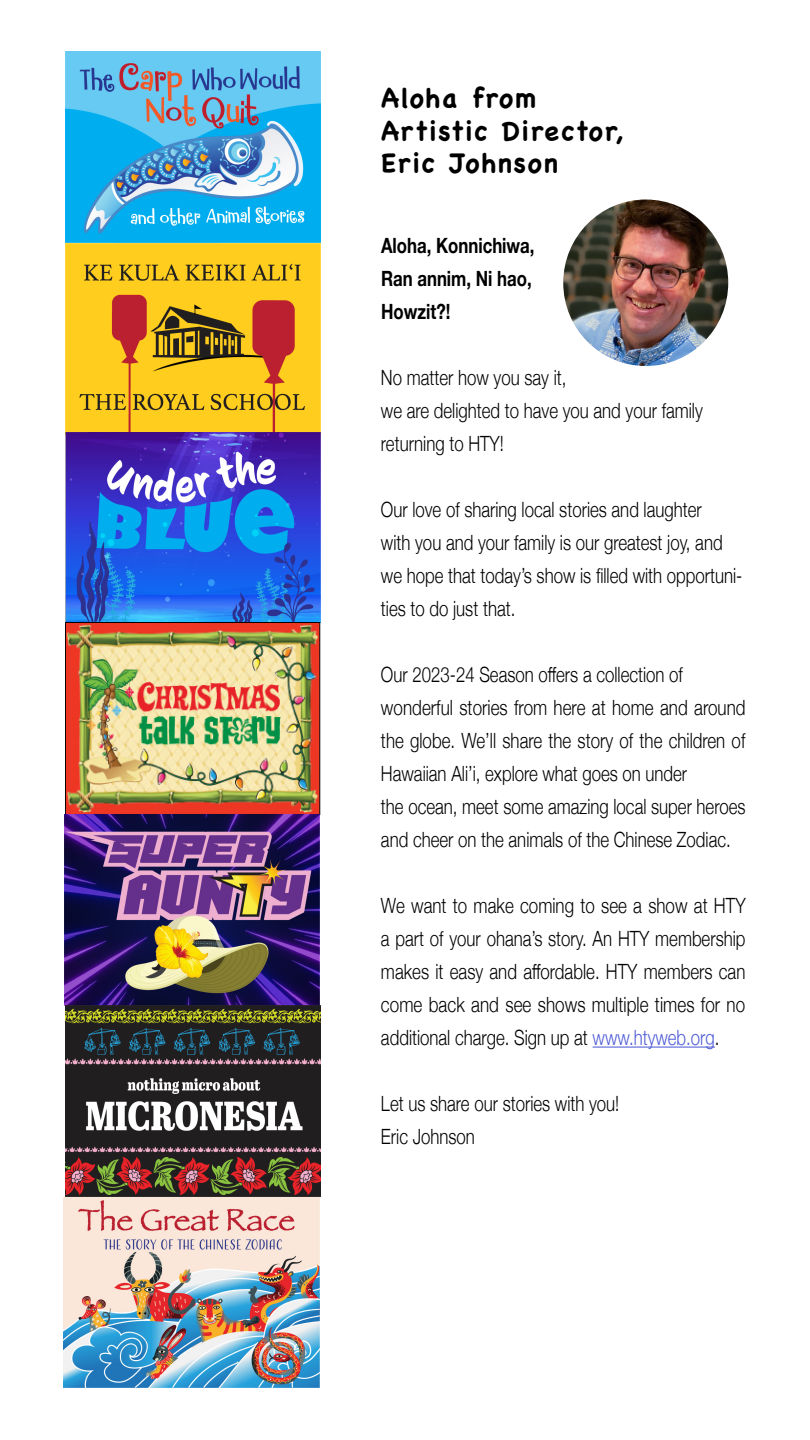
<style>
.page{position:relative;width:810px;height:1440px;background:#fff}
.page>*{position:absolute;margin:0;border:0;box-sizing:border-box;transform-origin:0 0}
.Button_1{font:700 27px "Chalkboard";letter-spacing:.06em;color:#000}
.Paragraph_Style_4{font:300 21px/33px "Helvetica Neue";color:#000;scale:.8 1}
.Paragraph_Style_4-2{font:300 21px/33px "Helvetica Neue";color:#000;text-align:justify;scale:.81 1}
.Paragraph_Style_4-3{font:700 21px "Helvetica Neue";color:#000;scale:.8 1}
.s1{color:#4f5cd6}
</style>
<div class="page">
<hr style="left:593px;top:1047px;width:122px;height:1px;background:#4f5cd6">
<img style="left:65px;top:52px;width:256px;height:1145px">
<img style="left:64px;top:1197px;width:255px;height:191px">
<img style="left:563px;top:200px;width:165px;height:166px">
<p class="Button_1" style="left:381px;top:82px;width:156px">Aloha from</p>
<p class="Button_1" style="left:381px;top:115px;width:244px">Artistic Director,</p>
<p class="Button_1" style="left:381px;top:147px;width:179px">Eric Johnson</p>
<p class="Paragraph_Style_4-3" style="left:381px;top:229px;width:194px">Aloha, Konnichiwa,</p>
<p class="Paragraph_Style_4-3" style="left:381px;top:262px;width:190px">Ran annim, Ni hao,</p>
<p class="Paragraph_Style_4-3" style="left:381px;top:295px;width:88px">Howzit?!</p>
<p class="Paragraph_Style_4" style="left:381px;top:359px;width:233px">No matter how you say it,</p>
<p class="Paragraph_Style_4" style="left:381px;top:392px;width:404px">we are delighted to have you and your family returning to HTY!</p>
<p class="Paragraph_Style_4" style="left:381px;top:491px;width:403px">Our love of sharing local stories and laughter</p>
<p class="Paragraph_Style_4" style="left:381px;top:524px;width:453px">with you and your family is our greatest joy, and we hope that today’s show is filled with opportuni&shy;ties to do just that.</p>
<p class="Paragraph_Style_4" style="left:381px;top:656px;width:379px">Our 2023-24 Season offers a collection of</p>
<p class="Paragraph_Style_4-2" style="left:381px;top:689px;width:452px">wonderful stories from here at home and around the globe. We’ll share the story of the children of Hawaiian Ali’i, explore what goes on under</p>
<p class="Paragraph_Style_4" style="left:381px;top:788px;width:457px">the ocean, meet some amazing local super heroes and cheer on the animals of the Chinese Zodiac.</p>
<p class="Paragraph_Style_4" style="left:381px;top:887px;width:457px;text-align:justify">We want to make coming to see a show at HTY a part of your ohana’s story. An HTY membership makes it easy and affordable. HTY members can come back and see shows multiple times for no additional charge. Sign up at <span class="s1">www.htyweb.org</span>.</p>
<p class="Paragraph_Style_4" style="left:381px;top:1085px;width:299px">Let us share our stories with you!</p>
<p class="Paragraph_Style_4" style="left:381px;top:1118px;width:119px">Eric Johnson</p>
</div>
